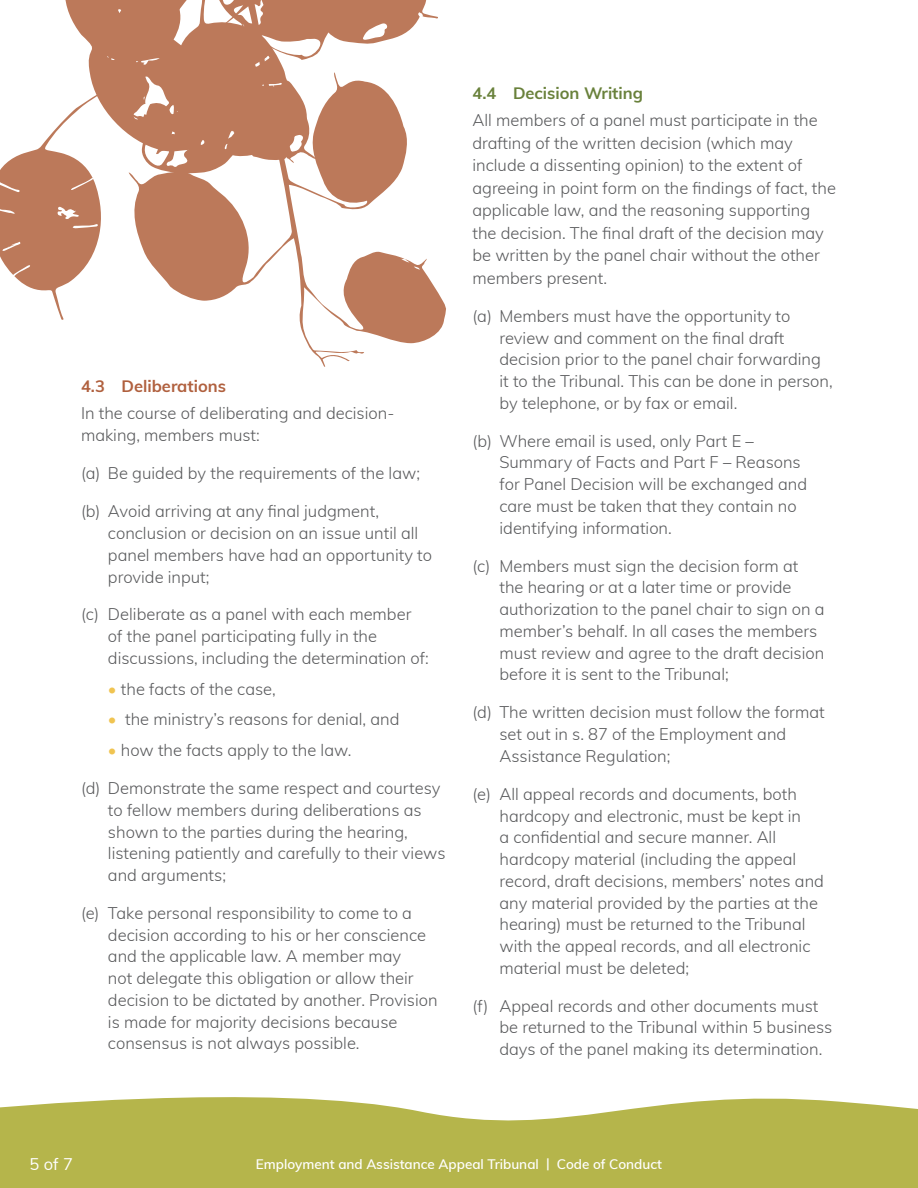
<style>
.page{position:relative;width:918px;height:1188px;background:#fff}
.page>*{position:absolute;margin:0;border:0;box-sizing:border-box;transform-origin:0 0}
.t1{font:300 16.5px/21.8px "Muli";color:#58595b}
.t2{font:700 16.5px "Muli";color:#69813b}
.t3{font:700 16.5px "Muli";color:#b0603e}
.t4{font:16.5px "Muli";color:#fff}
.t5{font:600 13.5px "Muli";color:#fff}
.s1{color:#f0c451}
</style>
<div class="page">
<svg style="left:0;top:1097px;width:918px;height:91px;background:#bbbb5a"></svg>
<svg style="left:299px;top:293px;width:147px;height:74px"></svg>
<svg style="left:0;top:0;width:438px;height:320px"></svg>
<p class="t3" style="left:81px;top:374px;width:147px">4.3 Deliberations</p>
<p class="t1" style="left:81px;top:401px;width:315px;line-height:22.5px">In the course of deliberating and decision&shy;making, members must:</p>
<p class="t1" style="left:81px;top:462px;width:341px">(a) Be guided by the requirements of the law;</p>
<p class="t1" style="left:108px;top:500px;width:326px;text-indent:-27px">(b) Avoid arriving at any final judgment, conclusion or decision on an issue until all panel members have had an opportunity to provide input;</p>
<p class="t1" style="left:108px;top:603px;width:322px;text-indent:-27px">(c) Deliberate as a panel with each member of the panel participating fully in the discussions, including the determination of:</p>
<p class="t1" style="left:108px;top:677px;width:169px"><span class="s1">•</span> the facts of the case,</p>
<p class="t1" style="left:108px;top:708px;width:293px"><span class="s1">•</span> the ministry’s reasons for denial, and</p>
<p class="t1" style="left:108px;top:738px;width:245px"><span class="s1">•</span> how the facts apply to the law.</p>
<p class="t1" style="left:108px;top:776px;width:339px;text-indent:-27px">(d) Demonstrate the same respect and courtesy to fellow members during deliberations as shown to the parties during the hearing, listening patiently and carefully to their views and arguments;</p>
<p class="t1" style="left:108px;top:901px;width:331px;text-indent:-27px">(e) Take personal responsibility to come to a decision according to his or her conscience and the applicable law. A member may<br>not delegate this obligation or allow their decision to be dictated by another. Provision is made for majority decisions because consensus is not always possible.</p>
<p class="t2" style="left:472px;top:81px;width:172px">4.4 Decision Writing</p>
<p class="t1" style="left:472px;top:108px;width:365px;line-height:22.5px">All members of a panel must participate in the drafting of the written decision (which may include a dissenting opinion) to the extent of agreeing in point form on the findings of fact, the applicable law, and the reasoning supporting the decision. The final draft of the decision may be written by the panel chair without the other members present.</p>
<p class="t1" style="left:499px;top:304px;width:335px;text-indent:-27px">(a) Members must have the opportunity to review and comment on the final draft decision prior to the panel chair forwarding it to the Tribunal. This can be done in person, by telephone, or by fax or email.</p>
<p class="t1" style="left:499px;top:429px;width:309px;text-indent:-27px">(b) Where email is used, only Part E – Summary of Facts and Part F – Reasons for Panel Decision will be exchanged and care must be taken that they contain no identifying information.</p>
<p class="t1" style="left:499px;top:554px;width:327px;text-indent:-27px">(c) Members must sign the decision form at the hearing or at a later time or provide authorization to the panel chair to sign on a member’s behalf. In all cases the members must review and agree to the draft decision before it is sent to the Tribunal;</p>
<p class="t1" style="left:499px;top:701px;width:327px;text-indent:-27px">(d) The written decision must follow the format set out in s. 87 of the Employment and<br>Assistance Regulation;</p>
<p class="t1" style="left:499px;top:782px;width:326px;text-indent:-27px">(e) All appeal records and documents, both hardcopy and electronic, must be kept in<br>a confidential and secure manner. All hardcopy material (including the appeal record, draft decisions, members’ notes and any material provided by the parties at the hearing) must be returned to the Tribunal with the appeal records, and all electronic material must be deleted;</p>
<p class="t1" style="left:499px;top:994px;width:334px;text-indent:-27px">(f) Appeal records and other documents must be returned to the Tribunal within 5 business days of the panel making its determination.</p>
<p class="t4" style="left:30px;top:1152px;width:45px">5 of 7</p>
<p class="t5" style="left:256px;top:1154px;width:408px">Employment and Assistance Appeal Tribunal | Code of Conduct</p>
</div>
